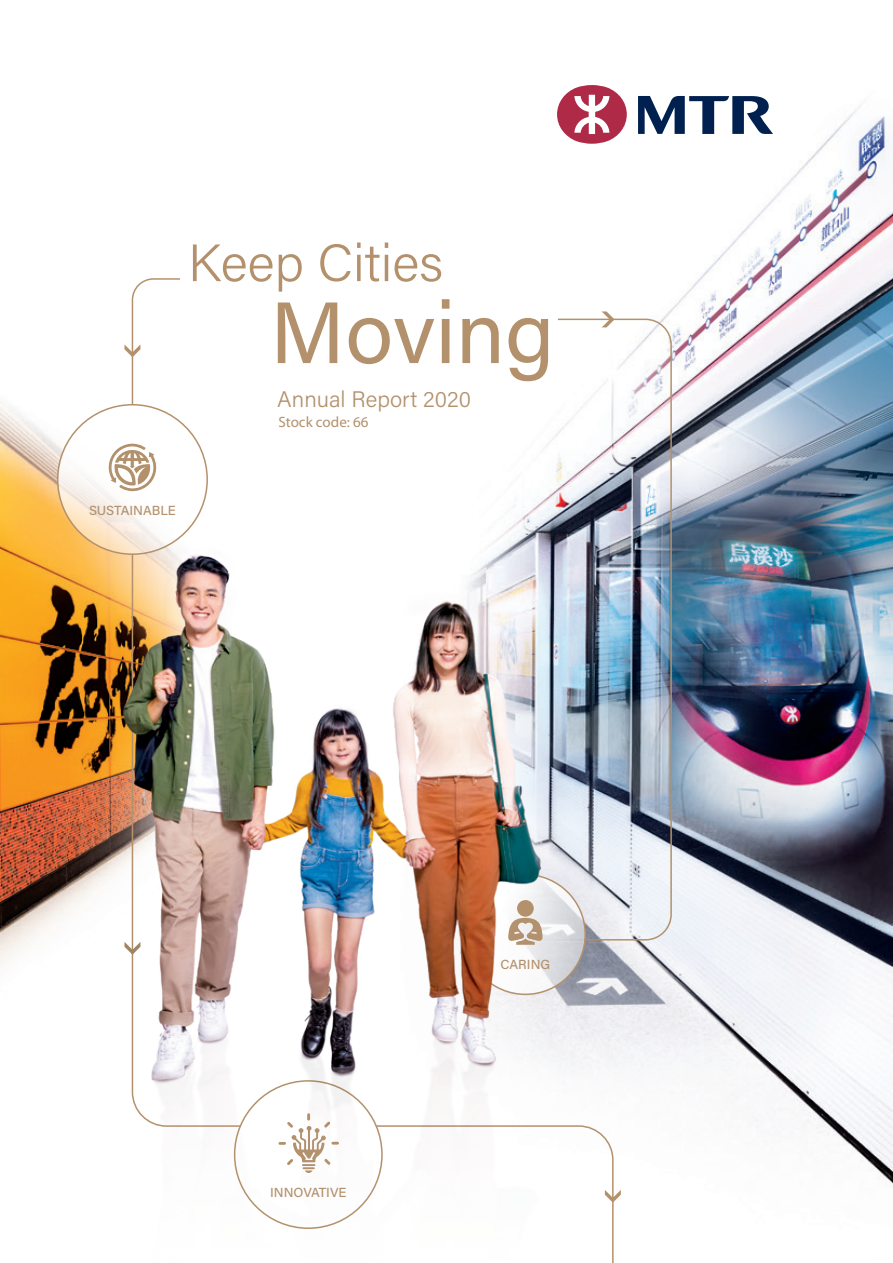
<style>
.page{position:relative;width:893px;height:1263px;background:#fff}
.page>*{position:absolute;margin:0;border:0;box-sizing:border-box;transform-origin:0 0}
.t1{font:87px "Acumin Pro";color:#b3916c}
.t2{font:300 52.5px "Acumin Pro";color:#b3916c}
.t3{font:300 22.5px "Acumin Pro";color:#b3916c}
.E_Title{font:15px "Myriad Pro";color:#b3916c}
.t4{font:500 13.2px "Acumin Pro";color:#b3916c}
</style>
<div class="page">
<img style="left:0;top:106px;width:893px;height:1082px">
<svg style="left:557px;top:85px;width:70px;height:59px"></svg>
<svg style="left:638px;top:96px;width:135px;height:38px"></svg>
<svg style="left:602px;top:311px;width:12px;height:7px"></svg>
<svg style="left:568px;top:941px;width:17px;height:53px"></svg>
<svg style="left:58px;top:277px;width:149px;height:254px"></svg>
<img style="left:556px;top:318px;width:117px;height:623px">
<svg style="left:568px;top:1081px;width:53px;height:182px"></svg>
<img style="left:57px;top:531px;width:511px;height:698px">
<p class="t2" style="left:188px;top:227px;width:257px">Keep Cities</p>
<p class="t1" style="left:270px;top:272px;width:286px">Moving</p>
<p class="E_Title" style="left:278px;top:413px;width:92px">Stock code: 66</p>
<p class="t3" style="left:277px;top:384px;width:195px">Annual Report 2020</p>
<p class="t4" style="left:89px;top:501px;width:88px">SUSTAINABLE</p>
<p class="t4" style="left:270px;top:1183px;width:78px">INNOVATIVE</p>
<p class="t4" style="left:500px;top:955px;width:51px">CARING</p>
</div>
